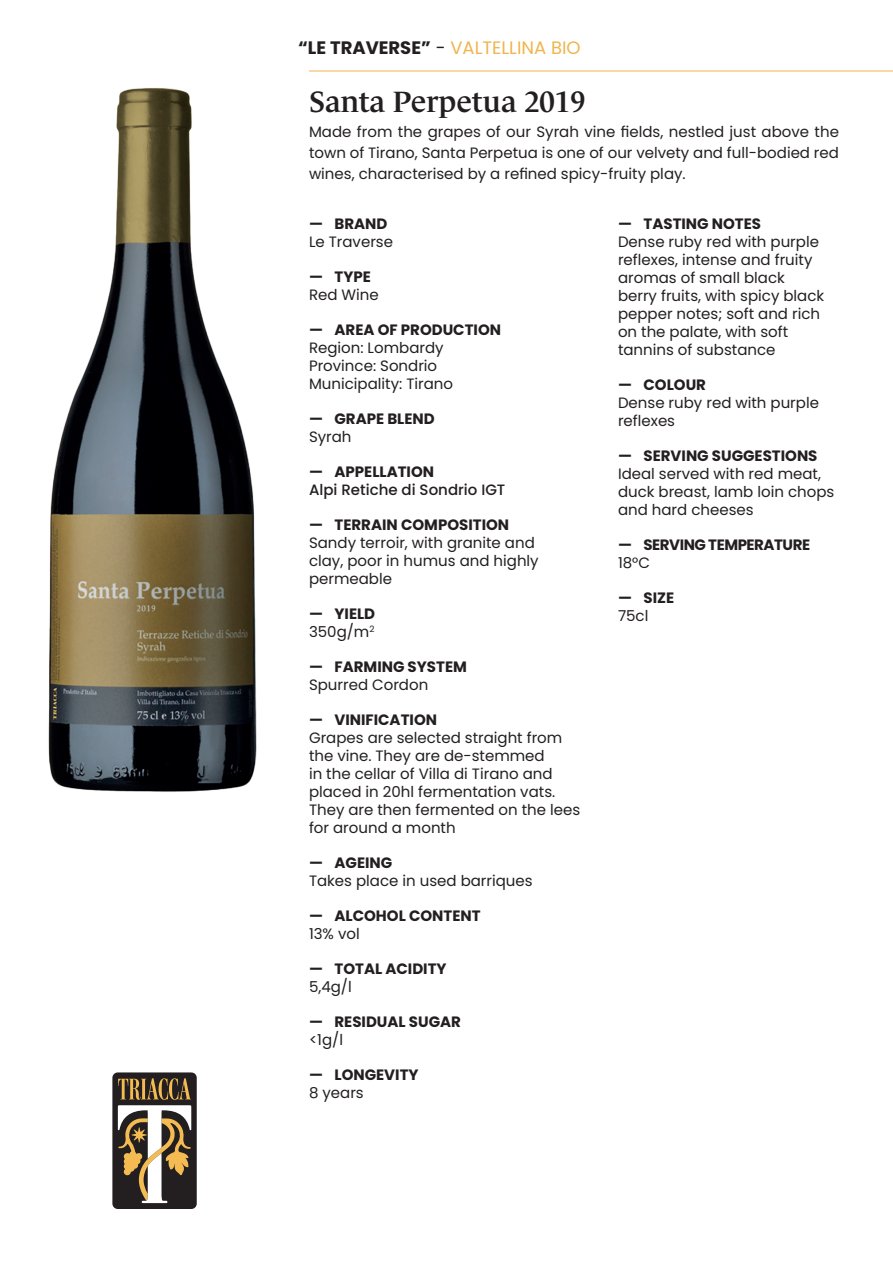
<style>
.page{position:relative;width:893px;height:1263px;background:#fff}
.page>*{position:absolute;margin:0;border:0;box-sizing:border-box;transform-origin:0 0}
.Titolo_nome_vino{font:600 30px "Le Monde Journal Std";color:#231f20}
.Testi_tecnici{font:18px "Poppins";color:#f0b54d}
.Testi_tecnici-2{font:15px/18px "Poppins";color:#231f20}
.t1{font:700 15px "Poppins";color:#231f20}
.Testo_introduzione{font:15px/21px "Poppins";color:#231f20;text-align:justify}
.t2{font:500 15px/18px "Poppins";color:#231f20}
.t3{font:700 15px "Poppins";letter-spacing:-.03em;color:#231f20}
.s1{font-weight:700;color:#231f20}
.s2{color:#231f20}
.s3{font-weight:700}
</style>
<div class="page">
<hr style="left:309px;top:71px;width:584px;height:1px;background:#f0b54d">
<div style="left:112px;top:1072px;width:85px;height:137px;background:#231f20;border-radius:5px"></div>
<svg style="left:118px;top:1078px;width:73px;height:125px"></svg>
<img style="left:48px;top:87px;width:209px;height:705px">
<p class="Testi_tecnici" style="left:298px;top:37px;width:284px"><span class="s1">“LE TRAVERSE”</span> <span class="s2">-</span> VALTELLINA BIO</p>
<p class="Titolo_nome_vino" style="left:309px;top:85px;width:278px">Santa Perpetua 2019</p>
<p class="Testo_introduzione" style="left:309px;top:121px;width:531px">Made from the grapes of our Syrah vine fields, nestled just above the town of Tirano, Santa Perpetua is one of our velvety and full-bodied red wines, characterised by a refined spicy-fruity play.</p>
<p class="t1" style="left:309px;top:215px;width:80px">— BRAND</p>
<p class="Testi_tecnici-2" style="left:309px;top:233px;width:86px">Le Traverse</p>
<p class="t1" style="left:309px;top:268px;width:63px">— TYPE</p>
<p class="Testi_tecnici-2" style="left:309px;top:286px;width:71px">Red Wine</p>
<p class="t1" style="left:309px;top:321px;width:194px">— AREA OF PRODUCTION</p>
<p class="Testi_tecnici-2" style="left:309px;top:339px;width:146px">Region: Lombardy<br>Province: Sondrio<br>Municipality: Tirano</p>
<p class="t1" style="left:309px;top:410px;width:127px">— GRAPE BLEND</p>
<p class="Testi_tecnici-2" style="left:309px;top:428px;width:44px">Syrah</p>
<p class="t2" style="left:309px;top:463px;width:198px"><span class="s3">— APPELLATION<br></span>Alpi Retiche di Sondrio IGT</p>
<p class="t1" style="left:309px;top:516px;width:202px">— TERRAIN COMPOSITION</p>
<p class="Testi_tecnici-2" style="left:309px;top:534px;width:231px">Sandy terroir, with granite and clay, poor in humus and highly permeable</p>
<p class="t1" style="left:309px;top:605px;width:68px">— YIELD</p>
<p class="Testi_tecnici-2" style="left:309px;top:623px;width:67px">350g/m<sup>2</sup></p>
<p class="t1" style="left:309px;top:658px;width:159px">— FARMING SYSTEM</p>
<p class="Testi_tecnici-2" style="left:309px;top:676px;width:121px">Spurred Cordon</p>
<p class="t1" style="left:309px;top:711px;width:130px">— VINIFICATION</p>
<p class="Testi_tecnici-2" style="left:309px;top:729px;width:273px">Grapes are selected straight from the vine. They are de-stemmed<br>in the cellar of Villa di Tirano and placed in 20hl fermentation vats.<br>They are then fermented on the lees for around a month</p>
<p class="t1" style="left:309px;top:854px;width:85px">— AGEING</p>
<p class="Testi_tecnici-2" style="left:309px;top:872px;width:225px">Takes place in used barriques</p>
<p class="t1" style="left:309px;top:907px;width:173px">— ALCOHOL CONTENT</p>
<p class="Testi_tecnici-2" style="left:309px;top:925px;width:52px">13% vol</p>
<p class="t1" style="left:309px;top:960px;width:139px">— TOTAL ACIDITY</p>
<p class="Testi_tecnici-2" style="left:309px;top:978px;width:44px">5,4g/l</p>
<p class="t1" style="left:309px;top:1013px;width:153px">— RESIDUAL SUGAR</p>
<p class="Testi_tecnici-2" style="left:309px;top:1031px;width:36px">&lt;1g/l</p>
<p class="t1" style="left:309px;top:1066px;width:111px">— LONGEVITY</p>
<p class="Testi_tecnici-2" style="left:309px;top:1084px;width:56px">8 years</p>
<p class="t1" style="left:618px;top:215px;width:145px">— TASTING NOTES</p>
<p class="Testi_tecnici-2" style="left:618px;top:233px;width:208px">Dense ruby red with purple reflexes, intense and fruity aromas of small black berry fruits, with spicy black pepper notes; soft and rich on the palate, with soft tannins of substance</p>
<p class="t1" style="left:618px;top:376px;width:90px">— COLOUR</p>
<p class="Testi_tecnici-2" style="left:618px;top:394px;width:202px">Dense ruby red with purple reflexes</p>
<p class="t1" style="left:618px;top:447px;width:201px">— SERVING SUGGESTIONS</p>
<p class="Testi_tecnici-2" style="left:618px;top:465px;width:218px">Ideal served with red meat, duck breast, lamb loin chops and hard cheeses</p>
<p class="t3" style="left:618px;top:536px;width:194px">— SERVING TEMPERATURE</p>
<p class="Testi_tecnici-2" style="left:618px;top:554px;width:33px">18°C</p>
<p class="t1" style="left:618px;top:589px;width:58px">— SIZE</p>
<p class="Testi_tecnici-2" style="left:618px;top:607px;width:32px">75cl</p>
</div>
